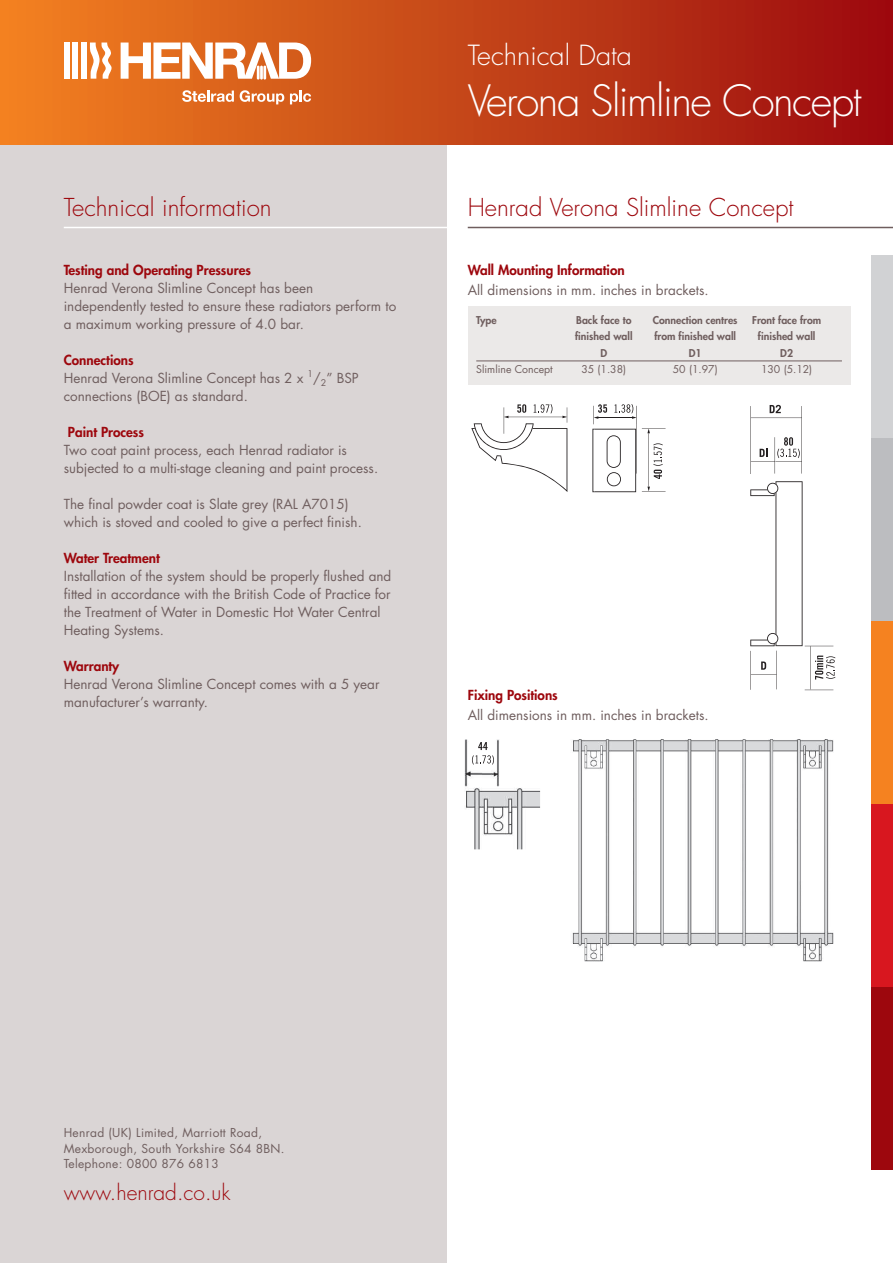
<style>
.page{position:relative;width:893px;height:1263px;background:#fff}
.page>*{position:absolute;margin:0;border:0;box-sizing:border-box;transform-origin:0 0}
.t1{font:300 42px "Futura";letter-spacing:-.035em;color:#fff}
.t2{font:300 27px "Futura";color:#fff}
.t3{font:300 24px "Futura";color:#9d070d}
.t4{font:300 21px "Futura";color:#9d070d}
.t5{font:13.5px/18px "Futura";color:#6f5e5e}
.t6{font:800 13.5px "Futura";color:#9d070d}
.t7{font:12px/15.8px "Futura";letter-spacing:.025em;color:#6f5e5e}
.t8{font:800 10.5px "Futura";color:#6f5e5e}
.t9{font:10.5px "Futura";color:#6f5e5e}
.s1{font-weight:800;color:#9d070d}
</style>
<div class="page">
<hr style="left:468px;top:227px;width:425px;height:1px;background:#6f5e5e">
<div style="left:0;top:145px;width:446px;height:1118px;background:#dad5d5"></div>
<hr style="left:64px;top:227px;width:385px;height:1px;background:#fff">
<svg style="left:471px;top:404px;width:96px;height:88px"></svg>
<svg style="left:592px;top:404px;width:74px;height:88px"></svg>
<svg style="left:750px;top:405px;width:85px;height:285px"></svg>
<div style="left:468px;top:306px;width:382px;height:79px;background:#ebe9e8"></div>
<hr style="left:476px;top:361px;width:366px;height:1px;background:#6f5e5e">
<img style="left:572px;top:740px;width:262px;height:222px">
<img style="left:464px;top:740px;width:76px;height:109px">
<svg style="left:472px;top:742px;width:22px;height:23px"></svg>
<img style="left:0;top:0;width:893px;height:145px">
<div style="left:872px;top:986px;width:21px;height:183px;background:#9d070d"></div>
<div style="left:872px;top:804px;width:21px;height:182px;background:#d8171f"></div>
<div style="left:872px;top:621px;width:21px;height:183px;background:#f58220"></div>
<div style="left:872px;top:438px;width:21px;height:183px;background:#bcbdc0"></div>
<div style="left:872px;top:255px;width:21px;height:183px;background:#d1d2d4"></div>
<svg style="left:90px;top:43px;width:22px;height:36px"></svg>
<div style="left:81px;top:43px;width:6px;height:36px;background:#fff"></div>
<div style="left:73px;top:43px;width:5px;height:36px;background:#fff"></div>
<div style="left:64px;top:43px;width:5px;height:36px;background:#fff"></div>
<svg style="left:182px;top:90px;width:52px;height:12px"></svg>
<svg style="left:240px;top:90px;width:44px;height:14px"></svg>
<svg style="left:290px;top:91px;width:21px;height:13px"></svg>
<hr style="left:257px;top:66px;width:3px;height:14px;background:#fff">
<hr style="left:260px;top:66px;width:3px;height:14px;background:#fff">
<hr style="left:263px;top:66px;width:3px;height:14px;background:#fff">
<svg style="left:121px;top:43px;width:190px;height:36px"></svg>
<h3 class="t3" style="left:64px;top:196px;width:209px">Technical information</h3>
<p class="t6" style="left:64px;top:264px;width:189px">Testing and Operating Pressures</p>
<p class="t5" style="left:64px;top:280px;width:334px">Henrad Verona Slimline Concept has been independently tested to ensure these radiators perform to a maximum working pressure of 4.0 bar.</p>
<p class="t5" style="left:64px;top:352px;width:296px"><span class="s1">Connections<br></span>Henrad Verona Slimline Concept has 2 x <sup>1</sup>/<sub>2</sub>” BSP connections (BOE) as standard.</p>
<p class="t6" style="left:68px;top:426px;width:78px">Paint Process</p>
<p class="t5" style="left:64px;top:442px;width:316px">Two coat paint process, each Henrad radiator is subjected to a multi-stage cleaning and paint process.</p>
<p class="t5" style="left:64px;top:496px;width:300px">The final powder coat is Slate grey (RAL A7015) which is stoved and cooled to give a perfect finish.</p>
<p class="t6" style="left:64px;top:552px;width:97px">Water Treatment</p>
<p class="t5" style="left:64px;top:568px;width:329px">Installation of the system should be properly flushed and fitted in accordance with the British Code of Practice for the Treatment of Water in Domestic Hot Water Central Heating Systems.</p>
<p class="t6" style="left:64px;top:660px;width:57px">Warranty</p>
<p class="t5" style="left:64px;top:676px;width:317px">Henrad Verona Slimline Concept comes with a 5 year manufacturer’s warranty.</p>
<h2 class="t2" style="left:468px;top:43px;width:166px">Technical Data</h2>
<h1 class="t1" style="left:468px;top:81px;width:395px">Verona Slimline Concept</h1>
<h3 class="t3" style="left:468px;top:196px;width:327px">Henrad Verona Slimline Concept</h3>
<p class="t6" style="left:468px;top:264px;width:158px">Wall Mounting Information</p>
<p class="t5" style="left:468px;top:282px;width:242px">All dimensions in mm. inches in brackets.</p>
<p class="t8" style="left:476px;top:315px;width:22px">Type</p>
<p class="t8" style="left:576px;top:315px;width:57px">Back face to</p>
<p class="t8" style="left:653px;top:315px;width:86px">Connection centres</p>
<p class="t8" style="left:752px;top:315px;width:71px">Front face from</p>
<p class="t8" style="left:575px;top:331px;width:59px">finished wall</p>
<p class="t8" style="left:654px;top:331px;width:83px">from finished wall</p>
<p class="t8" style="left:758px;top:331px;width:59px">finished wall</p>
<p class="t8" style="left:600px;top:348px;width:8px">D</p>
<p class="t8" style="left:689px;top:348px;width:14px">D1</p>
<p class="t8" style="left:780px;top:348px;width:14px">D2</p>
<p class="t9" style="left:476px;top:364px;width:78px">Slimline Concept</p>
<p class="t9" style="left:581px;top:364px;width:46px">35 (1.38)</p>
<p class="t9" style="left:673px;top:364px;width:46px">50 (1.97)</p>
<p class="t9" style="left:761px;top:364px;width:53px">130 (5.12)</p>
<p class="t6" style="left:468px;top:689px;width:92px">Fixing Positions</p>
<p class="t5" style="left:468px;top:707px;width:242px">All dimensions in mm. inches in brackets.</p>
<p class="t7" style="left:64px;top:1125px;width:222px">Henrad (UK) Limited, Marriott Road,<br>Mexborough, South Yorkshire S64 8BN.<br>Telephone: 0800 876 6813</p>
<h3 class="t4" style="left:64px;top:1183px;width:168px">www.henrad.co.uk</h3>
</div>
